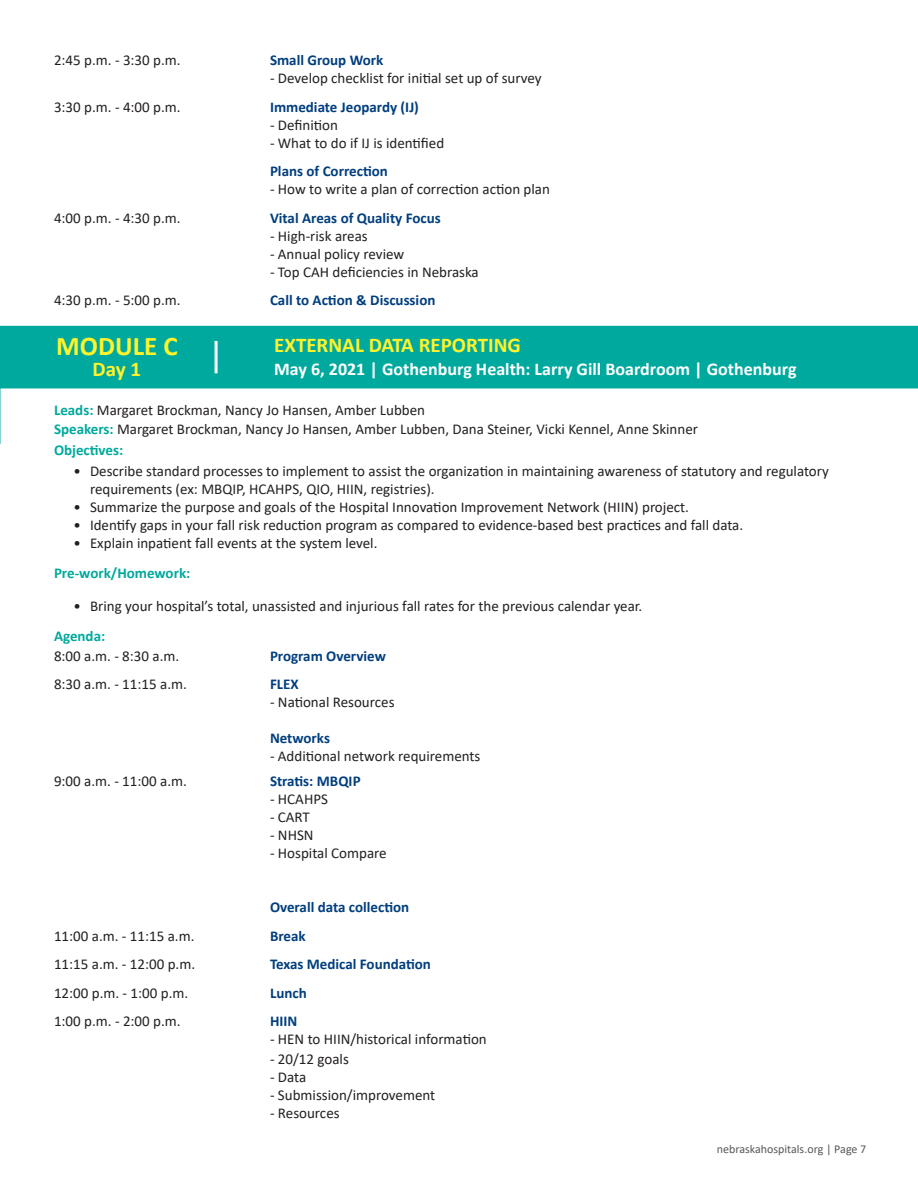
<style>
.page{position:relative;width:918px;height:1188px;background:#fff}
.page>*{position:absolute;margin:0;border:0;box-sizing:border-box;transform-origin:0 0}
.t1{font:700 27px "Calibri";color:#fff32b}
.t2{font:700 21px "Calibri";color:#fff32b}
.t3{font:700 18px "Calibri";color:#fff}
.List_Paragraph{font:15px/19.5px "Calibri";color:#231f20}
.List_Paragraph-2{font:700 15px "Calibri";color:#003e7e}
.t4{font:700 15px "Calibri";color:#00a99d}
.t5{font:12px "Calibri";color:#57585a}
.s1{font-weight:700;color:#00a99d}
</style>
<div class="page">
<div style="left:0;top:326px;width:918px;height:62px;background:#00a99d"></div>
<hr style="left:215px;top:341px;width:3px;height:32px;background:#fff">
<svg style="left:0;top:381px;width:1px;height:63px"></svg>
<p class="List_Paragraph" style="left:54px;top:50px;width:128px">2:45 p.m. - 3:30 p.m.</p>
<p class="List_Paragraph-2" style="left:270px;top:50px;width:115px">Small Group Work</p>
<p class="List_Paragraph" style="left:270px;top:68px;width:273px">- Develop checklist for initial set up of survey</p>
<p class="List_Paragraph" style="left:54px;top:97px;width:128px">3:30 p.m. - 4:00 p.m.</p>
<p class="List_Paragraph-2" style="left:270px;top:96px;width:150px">Immediate Jeopardy (IJ)</p>
<p class="List_Paragraph" style="left:270px;top:115px;width:69px">- Definition</p>
<p class="List_Paragraph" style="left:270px;top:133px;width:176px">- What to do if IJ is identified</p>
<p class="List_Paragraph-2" style="left:270px;top:161px;width:119px">Plans of Correction</p>
<p class="List_Paragraph" style="left:270px;top:179px;width:281px">- How to write a plan of correction action plan</p>
<p class="List_Paragraph" style="left:54px;top:208px;width:128px">4:00 p.m. - 4:30 p.m.</p>
<p class="List_Paragraph-2" style="left:270px;top:207px;width:172px">Vital Areas of Quality Focus</p>
<p class="List_Paragraph" style="left:270px;top:226px;width:99px">- High-risk areas</p>
<p class="List_Paragraph" style="left:270px;top:244px;width:136px">- Annual policy review</p>
<p class="List_Paragraph" style="left:270px;top:262px;width:210px">- Top CAH deficiencies in Nebraska</p>
<p class="List_Paragraph" style="left:54px;top:290px;width:128px">4:30 p.m. - 5:00 p.m.</p>
<p class="List_Paragraph-2" style="left:270px;top:290px;width:167px">Call to Action &amp; Discussion</p>
<p class="t1" style="left:56px;top:327px;width:123px">MODULE C</p>
<p class="t2" style="left:93px;top:355px;width:50px">Day 1</p>
<p class="t2" style="left:274px;top:331px;width:248px">EXTERNAL DATA REPORTING</p>
<p class="t3" style="left:274px;top:356px;width:524px">May 6, 2021 | Gothenburg Health: Larry Gill Boardroom | Gothenburg</p>
<p class="List_Paragraph" style="left:54px;top:400px;width:646px"><span class="s1">Leads:</span> Margaret Brockman, Nancy Jo Hansen, Amber Lubben<br><span class="s1">Speakers:</span> Margaret Brockman, Nancy Jo Hansen, Amber Lubben, Dana Steiner, Vicki Kennel, Anne Skinner</p>
<p class="t4" style="left:54px;top:440px;width:71px">Objectives:</p>
<p class="List_Paragraph" style="left:90px;top:462px;width:740px;line-height:18px;text-indent:-16px">• Describe standard processes to implement to assist the organization in maintaining awareness of statutory and regulatory requirements (ex: MBQIP, HCAHPS, QIO, HIIN, registries).</p>
<p class="List_Paragraph" style="left:74px;top:497px;width:617px">• Summarize the purpose and goals of the Hospital Innovation Improvement Network (HIIN) project.</p>
<p class="List_Paragraph" style="left:74px;top:515px;width:671px">• Identify gaps in your fall risk reduction program as compared to evidence-based best practices and fall data.</p>
<p class="List_Paragraph" style="left:74px;top:533px;width:306px">• Explain inpatient fall events at the system level.</p>
<p class="t4" style="left:54px;top:563px;width:138px">Pre-work/Homework:</p>
<p class="List_Paragraph" style="left:74px;top:596px;width:570px">• Bring your hospital’s total, unassisted and injurious fall rates for the previous calendar year.</p>
<p class="List_Paragraph" style="left:54px;top:626px;width:127px"><span class="s1">Agenda:<br></span>8:00 a.m. - 8:30 a.m.</p>
<p class="List_Paragraph-2" style="left:270px;top:645px;width:117px">Program Overview</p>
<p class="List_Paragraph" style="left:54px;top:674px;width:134px">8:30 a.m. - 11:15 a.m.</p>
<p class="List_Paragraph-2" style="left:270px;top:674px;width:30px">FLEX</p>
<p class="List_Paragraph" style="left:270px;top:692px;width:126px">- National Resources</p>
<p class="List_Paragraph-2" style="left:270px;top:728px;width:62px">Networks</p>
<p class="List_Paragraph" style="left:270px;top:746px;width:212px">- Additional network requirements</p>
<p class="List_Paragraph" style="left:54px;top:771px;width:134px">9:00 a.m. - 11:00 a.m.</p>
<p class="List_Paragraph-2" style="left:270px;top:770px;width:92px">Stratis: MBQIP</p>
<p class="List_Paragraph" style="left:270px;top:789px;width:59px">- HCAHPS</p>
<p class="List_Paragraph" style="left:270px;top:807px;width:41px">- CART</p>
<p class="List_Paragraph" style="left:270px;top:825px;width:45px">- NHSN</p>
<p class="List_Paragraph" style="left:270px;top:843px;width:118px">- Hospital Compare</p>
<p class="List_Paragraph-2" style="left:270px;top:896px;width:141px">Overall data collection</p>
<p class="List_Paragraph" style="left:54px;top:925px;width:142px">11:00 a.m. - 11:15 a.m.</p>
<p class="List_Paragraph-2" style="left:270px;top:925px;width:37px">Break</p>
<p class="List_Paragraph" style="left:54px;top:954px;width:143px">11:15 a.m. - 12:00 p.m.</p>
<p class="List_Paragraph-2" style="left:270px;top:953px;width:163px">Texas Medical Foundation</p>
<p class="List_Paragraph" style="left:54px;top:982px;width:136px">12:00 p.m. - 1:00 p.m.</p>
<p class="List_Paragraph-2" style="left:270px;top:982px;width:38px">Lunch</p>
<p class="List_Paragraph" style="left:54px;top:1011px;width:128px">1:00 p.m. - 2:00 p.m.</p>
<p class="List_Paragraph-2" style="left:270px;top:1010px;width:29px">HIIN</p>
<p class="List_Paragraph" style="left:270px;top:1029px;width:218px">- HEN to HIIN/historical information</p>
<p class="List_Paragraph" style="left:270px;top:1049px;width:80px">- 20/12 goals</p>
<p class="List_Paragraph" style="left:270px;top:1067px;width:38px">- Data</p>
<p class="List_Paragraph" style="left:270px;top:1085px;width:167px">- Submission/improvement</p>
<p class="List_Paragraph" style="left:270px;top:1103px;width:71px">- Resources</p>
<p class="t5" style="left:717px;top:1141px;width:151px">nebraskahospitals.org | Page 7</p>
</div>
